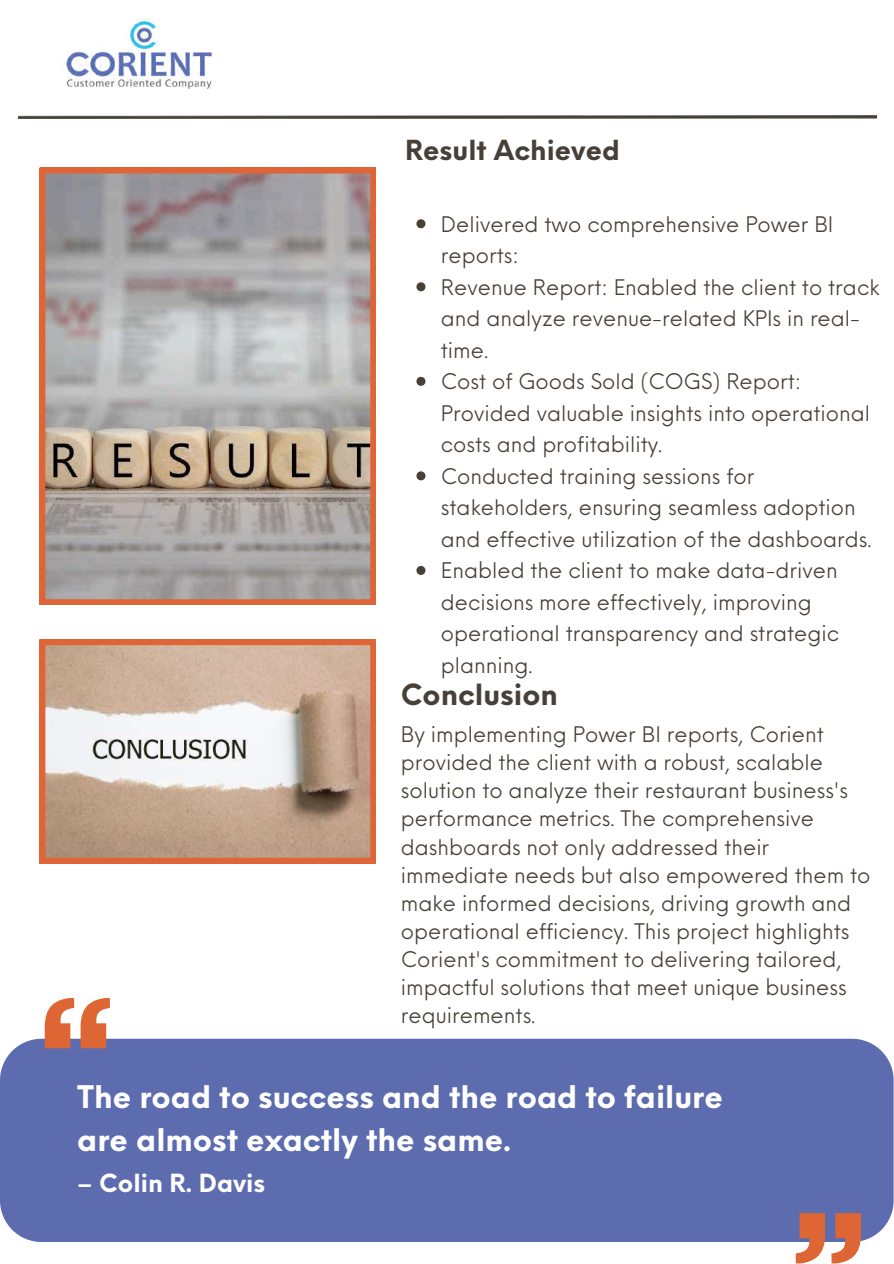
<style>
.page{position:relative;width:894px;height:1264px;background:#fff}
.page>*{position:absolute;margin:0;border:0;box-sizing:border-box;transform-origin:0 0}
.t1{font:700 30.45px/42.8px "Neue Einstellung";color:#fff}
.t2{font:700 28.5px "Neue Einstellung";color:#474038}
.t3{font:700 27px "Neue Einstellung";color:#474038}
.t4{font:700 24.45px "Neue Einstellung";color:#fff}
.t5{font:21px/31.5px "Neue Einstellung";color:#474038}
</style>
<div class="page">
<img style="left:66px;top:18px;width:147px;height:71px">
<div style="left:0;top:1038px;width:893px;height:203px;background:#5d6cae"></div>
<svg style="left:45px;top:998px;width:65px;height:50px"></svg>
<svg style="left:795px;top:1213px;width:65px;height:50px"></svg>
<svg style="left:40px;top:639px;width:336px;height:224px"></svg>
<svg style="left:40px;top:168px;width:336px;height:436px;background:#ada19c"></svg>
<svg style="left:416px;top:219px;width:9px;height:9px"></svg>
<svg style="left:416px;top:282px;width:9px;height:9px"></svg>
<svg style="left:416px;top:377px;width:9px;height:9px"></svg>
<svg style="left:416px;top:471px;width:9px;height:9px"></svg>
<svg style="left:416px;top:566px;width:9px;height:9px"></svg>
<img style="left:18px;top:115px;width:857px;height:4px">
<p class="t3" style="left:405px;top:125px;width:216px">Result Achieved</p>
<p class="t5" style="left:441px;top:206px;width:440px">Delivered two comprehensive Power BI reports:<br>Revenue Report: Enabled the client to track and analyze revenue-related KPIs in real&shy;time.<br>Cost of Goods Sold (COGS) Report:<br>Provided valuable insights into operational costs and profitability.<br>Conducted training sessions for stakeholders, ensuring seamless adoption and effective utilization of the dashboards.<br>Enabled the client to make data-driven decisions more effectively, improving operational transparency and strategic planning.</p>
<h2 class="t2" style="left:401px;top:668px;width:158px">Conclusion</h2>
<p class="t5" style="left:401px;top:718px;width:471px;line-height:28.2px">By implementing Power BI reports, Corient provided the client with a robust, scalable solution to analyze their restaurant business's performance metrics. The comprehensive dashboards not only addressed their immediate needs but also empowered them to make informed decisions, driving growth and operational efficiency. This project highlights Corient's commitment to delivering tailored, impactful solutions that meet unique business requirements.</p>
<h1 class="t1" style="left:77px;top:1072px;width:647px">The road to success and the road to failure are almost exactly the same.</h1>
<p class="t4" style="left:77px;top:1160px;width:189px">– Colin R. Davis</p>
</div>
